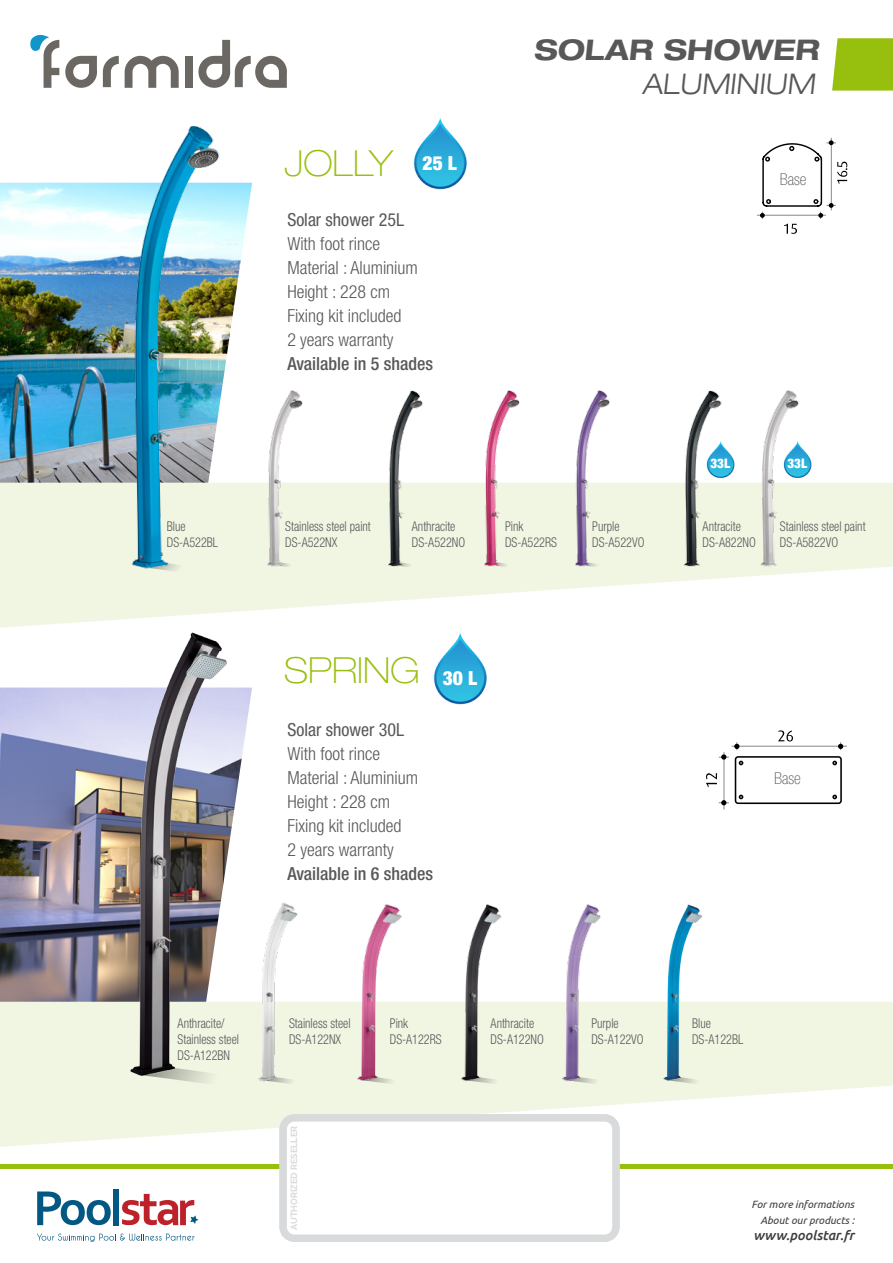
<style>
.page{position:relative;width:893px;height:1263px;background:#fff}
.page>*{position:absolute;margin:0;border:0;box-sizing:border-box;transform-origin:0 0}
.t1{font:100 expanded 36px "Helvetica Neue";color:#97bf0d}
.t2{font:700 expanded 28.5px "Helvetica Neue";color:#58585a}
.t3{font:300 expanded 28.5px "Helvetica Neue";color:#58585a}
.t4{font:900 condensed 19.5px "Helvetica Neue";color:#fff}
.t5{font:300 condensed 18px/24px "Helvetica Neue";color:#58585a}
.t6{font:500 condensed 18px "Helvetica Neue";color:#58585a}
.t7{font:condensed 18px "Helvetica Neue";color:#58585a}
.t8{font:100 condensed 16.35px "Helvetica Neue";color:#58585a}
.t9{font:300 condensed 13.5px/16.2px "Helvetica Neue";color:#58585a;scale:.9 1}
.t10{font:italic 500 13.5px "Ubuntu";color:#3e3d40}
.t11{font:900 condensed 13.2px "Helvetica Neue";color:#fff}
.t12{font:italic 10.5px/16.2px "Ubuntu";color:#3e3d40;text-align:right}
.t13{font:700 9px "Raleway";color:#d9dadb}
</style>
<div class="page">
<img style="left:0;top:183px;width:252px;height:300px">
<img style="left:0;top:687px;width:252px;height:315px">
<svg style="left:0;top:1002px;width:893px;height:145px;fill:#f1f6e3"></svg>
<svg style="left:0;top:483px;width:893px;height:145px;fill:#f1f6e3"></svg>
<svg style="left:263px;top:1076px;width:48px;height:10px"></svg>
<svg style="left:141px;top:1066px;width:113px;height:22px"></svg>
<svg style="left:363px;top:1076px;width:48px;height:10px"></svg>
<svg style="left:466px;top:1076px;width:48px;height:10px"></svg>
<svg style="left:567px;top:1076px;width:48px;height:10px"></svg>
<svg style="left:667px;top:1076px;width:48px;height:10px"></svg>
<hr style="left:0;top:1164px;width:893px;height:4px;background:#97bf0d">
<svg style="left:37px;top:1233px;width:157px;height:8px"></svg>
<svg style="left:37px;top:1191px;width:74px;height:34px"></svg>
<div style="left:113px;top:1189px;width:6px;height:36px;background:#005883"></div>
<svg style="left:122px;top:1194px;width:76px;height:31px"></svg>
<img style="left:413px;top:117px;width:54px;height:73px">
<img style="left:433px;top:632px;width:54px;height:73px">
<svg style="left:832px;top:38px;width:61px;height:53px;background:#9dc21b"></svg>
<svg style="left:103px;top:56px;width:16px;height:31px"></svg>
<svg style="left:125px;top:56px;width:54px;height:32px"></svg>
<div style="left:185px;top:56px;width:8px;height:32px;background:#6b6864"></div>
<svg style="left:65px;top:56px;width:32px;height:32px"></svg>
<svg style="left:198px;top:40px;width:89px;height:48px"></svg>
<svg style="left:30px;top:34px;width:29px;height:54px"></svg>
<img style="left:126px;top:127px;width:99px;height:448px">
<hr style="left:757px;top:215px;width:69px;height:1px;background:#87888a">
<hr style="left:831px;top:138px;width:1px;height:72px;background:#87888a">
<svg style="left:760px;top:140px;width:87px;height:94px"></svg>
<div style="left:735px;top:756px;width:107px;height:48px;border:2px solid #000;border-radius:3px"></div>
<svg style="left:739px;top:795px;width:4px;height:4px"></svg>
<svg style="left:832px;top:795px;width:5px;height:4px"></svg>
<svg style="left:832px;top:761px;width:5px;height:4px"></svg>
<hr style="left:732px;top:746px;width:115px;height:1px;background:#87888a">
<svg style="left:706px;top:773px;width:11px;height:14px"></svg>
<svg style="left:778px;top:730px;width:15px;height:11px"></svg>
<svg style="left:838px;top:742px;width:5px;height:8px"></svg>
<hr style="left:723px;top:752px;width:1px;height:57px;background:#87888a">
<svg style="left:719px;top:742px;width:24px;height:23px"></svg>
<svg style="left:719px;top:800px;width:10px;height:5px"></svg>
<svg style="left:274px;top:567px;width:24px;height:1px"></svg>
<img style="left:259px;top:390px;width:52px;height:177px">
<svg style="left:394px;top:567px;width:24px;height:1px"></svg>
<img style="left:380px;top:390px;width:51px;height:177px">
<svg style="left:490px;top:567px;width:25px;height:1px"></svg>
<img style="left:476px;top:390px;width:51px;height:177px">
<svg style="left:581px;top:567px;width:24px;height:1px"></svg>
<img style="left:567px;top:390px;width:51px;height:177px">
<img style="left:457px;top:904px;width:47px;height:178px">
<img style="left:558px;top:904px;width:46px;height:178px">
<img style="left:659px;top:904px;width:46px;height:178px">
<img style="left:254px;top:902px;width:51px;height:180px">
<img style="left:123px;top:632px;width:109px;height:451px">
<img style="left:356px;top:904px;width:48px;height:177px">
<div style="left:279px;top:1114px;width:341px;height:128px;background:#d9dadb;border-radius:15px"></div>
<div style="left:287px;top:1122px;width:325px;height:112px;background:#fff;border-radius:8px"></div>
<img style="left:677px;top:390px;width:51px;height:177px">
<img style="left:754px;top:390px;width:52px;height:177px">
<img style="left:779px;top:439px;width:33px;height:41px">
<img style="left:702px;top:439px;width:33px;height:41px">
<h1 class="t1" style="left:284px;top:142px;width:110px">JOLLY</h1>
<h3 class="t4" style="left:423px;top:151px;width:36px">25 L</h3>
<h3 class="t7" style="left:287px;top:209px;width:118px">Solar shower 25L</h3>
<h3 class="t5" style="left:287px;top:232px;width:132px">With foot rince<br>Material : Aluminium<br>Height : 228 cm<br>Fixing kit included<br>2 years warranty</h3>
<h3 class="t6" style="left:287px;top:353px;width:147px">Available in 5 shades</h3>
<h2 class="t2" style="left:534px;top:32px;width:290px">SOLAR SHOWER</h2>
<h2 class="t3" style="left:642px;top:67px;width:178px">ALUMINIUM</h2>
<p class="t8" style="left:780px;top:170px;width:28px">Base</p>
<p class="t11" style="left:710px;top:455px;width:21px">33L</p>
<p class="t11" style="left:787px;top:455px;width:21px">33L</p>
<p class="t9" style="left:167px;top:518px;width:58px">Blue<br>DS-A522BL</p>
<p class="t9" style="left:285px;top:518px;width:97px">Stainless steel paint<br>DS-A522NX</p>
<p class="t9" style="left:412px;top:518px;width:61px">Anthracite<br>DS-A522NO</p>
<p class="t9" style="left:505px;top:518px;width:59px">Pink<br>DS-A522RS</p>
<p class="t9" style="left:592px;top:518px;width:60px">Purple<br>DS-A522VO</p>
<h1 class="t1" style="left:284px;top:649px;width:137px">SPRING</h1>
<h3 class="t4" style="left:443px;top:666px;width:36px">30 L</h3>
<h3 class="t7" style="left:287px;top:719px;width:118px">Solar shower 30L</h3>
<h3 class="t5" style="left:287px;top:741px;width:132px">With foot rince<br>Material : Aluminium<br>Height : 228 cm<br>Fixing kit included<br>2 years warranty</h3>
<h3 class="t6" style="left:287px;top:862px;width:147px">Available in 6 shades</h3>
<p class="t9" style="left:703px;top:518px;width:61px">Antracite<br>DS-A822NO</p>
<p class="t9" style="left:780px;top:518px;width:97px">Stainless steel paint<br>DS-A5822VO</p>
<p class="t8" style="left:774px;top:769px;width:28px">Base</p>
<p class="t9" style="left:178px;top:1015px;width:70px">Anthracite/<br>Stainless steel<br>DS-A122BN</p>
<p class="t9" style="left:491px;top:1015px;width:61px">Anthracite<br>DS-A122NO</p>
<p class="t9" style="left:591px;top:1015px;width:60px">Purple<br>DS-A122VO</p>
<p class="t9" style="left:692px;top:1015px;width:58px">Blue<br>DS-A122BL</p>
<p class="t9" style="left:289px;top:1015px;width:70px">Stainless steel<br>DS-A122NX</p>
<p class="t9" style="left:390px;top:1015px;width:59px">Pink<br>DS-A122RS</p>
<p class="t13" style="left:289px;top:1230px;width:105px;rotate:-90deg">AUTHORIZED RESELLER</p>
<p class="t12" style="left:751px;top:1195px;width:104px">For more informations<br>About our products :</p>
<p class="t10" style="left:753px;top:1227px;width:103px">www.poolstar.fr</p>
</div>
